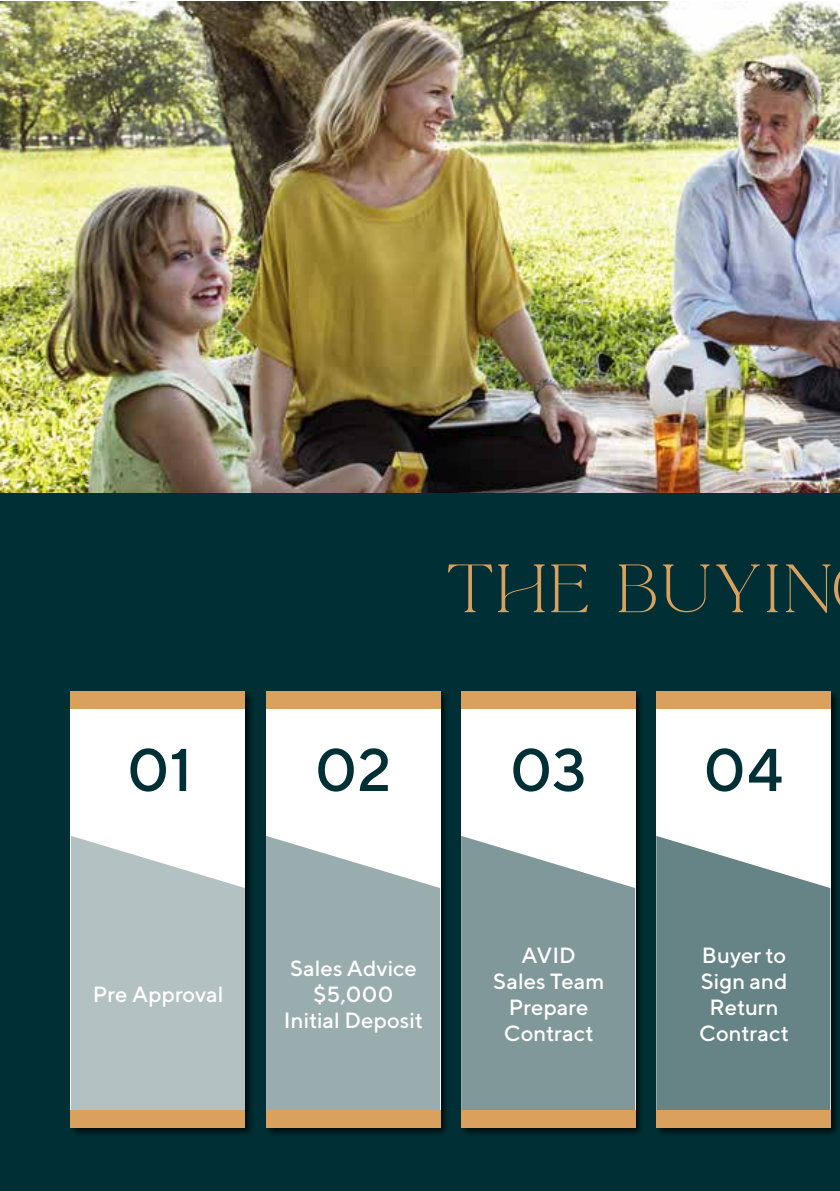
<style>
.page{position:relative;width:840px;height:1191px;background:#fff}
.page>*{position:absolute;margin:0;border:0;box-sizing:border-box;transform-origin:0 0}
.t1{font:500 60.2px "TT Norms";color:#003035}
.t2{font:59.6px "La Luxes Serif";letter-spacing:.03em;color:#daa15e}
.t3{font:500 22px/26px "TT Norms";color:#fff;text-align:center}
</style>
<div class="page">
<div style="left:0;top:480px;width:839px;height:711px;background:#003035"></div>
<div style="left:69px;top:689px;width:186px;height:448px;background:#000;opacity:.75"></div>
<div style="left:71px;top:691px;width:174px;height:436px;background:#fff"></div>
<div style="left:264px;top:689px;width:186px;height:448px;background:#000;opacity:.75"></div>
<div style="left:266px;top:691px;width:174px;height:436px;background:#fff"></div>
<div style="left:458px;top:689px;width:187px;height:448px;background:#000;opacity:.75"></div>
<div style="left:461px;top:691px;width:173px;height:436px;background:#fff"></div>
<div style="left:653px;top:689px;width:186px;height:448px;background:#000;opacity:.75"></div>
<div style="left:656px;top:691px;width:173px;height:436px;background:#fff"></div>
<img style="left:0;top:1px;width:839px;height:491px">
<svg style="left:71px;top:836px;width:174px;height:274px;background:#bac6c7"></svg>
<svg style="left:461px;top:836px;width:173px;height:274px;background:#8ca1a3"></svg>
<svg style="left:266px;top:836px;width:174px;height:274px;background:#a2b3b5"></svg>
<svg style="left:656px;top:836px;width:173px;height:274px;background:#748e91"></svg>
<div style="left:71px;top:691px;width:174px;height:17px;background:#daa15e"></div>
<div style="left:71px;top:1110px;width:174px;height:17px;background:#daa15e"></div>
<div style="left:266px;top:691px;width:174px;height:17px;background:#daa15e"></div>
<div style="left:266px;top:1110px;width:174px;height:17px;background:#daa15e"></div>
<div style="left:461px;top:691px;width:173px;height:17px;background:#daa15e"></div>
<div style="left:461px;top:1110px;width:173px;height:17px;background:#daa15e"></div>
<div style="left:656px;top:691px;width:173px;height:17px;background:#daa15e"></div>
<div style="left:656px;top:1110px;width:173px;height:17px;background:#daa15e"></div>
<h2 class="t2" style="left:445px;top:549px;width:389px">THE BUYIN</h2>
<h1 class="t1" style="left:127px;top:732px;width:67px">01</h1>
<h1 class="t1" style="left:314px;top:732px;width:78px">02</h1>
<h1 class="t1" style="left:509px;top:732px;width:78px">03</h1>
<h1 class="t1" style="left:702px;top:732px;width:82px">04</h1>
<p class="t3" style="left:93px;top:980px;width:132px">Pre Approval</p>
<p class="t3" style="left:284px;top:954px;width:140px">Sales Advice $5,000<br>Initial Deposit</p>
<p class="t3" style="left:493px;top:941px;width:112px">AVID<br>Sales Team<br>Prepare<br>Contract</p>
<p class="t3" style="left:698px;top:941px;width:91px">Buyer to<br>Sign and<br>Return<br>Contract</p>
</div>
